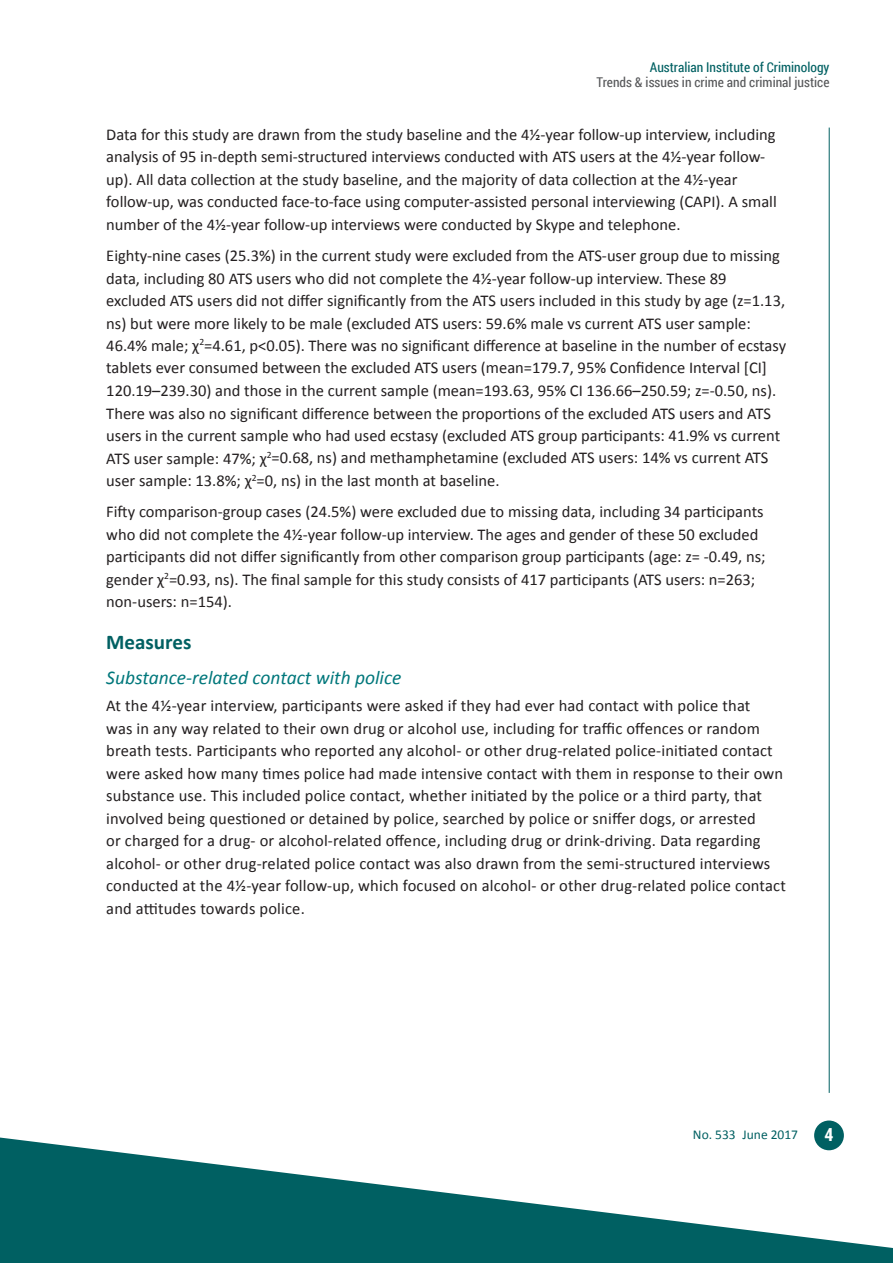
<style>
.page{position:relative;width:893px;height:1263px;background:#fff}
.page>*{position:absolute;margin:0;border:0;box-sizing:border-box;transform-origin:0 0}
.t1{font:700 21px "Calibri";color:#006062}
.t2{font:italic 19.5px "Calibri";color:#00777b}
.t3{font:700 18px "Roboto Condensed";color:#fff}
.t4{font:16.5px/22.5px "Calibri";color:#231f20}
.t5{font:13.5px "Roboto Condensed";color:#57585a}
.t6{font:13.5px "Roboto Condensed";color:#006062}
.t7{font:13.5px "Calibri";color:#006062}
</style>
<div class="page">
<hr style="left:829px;top:128px;width:1px;height:965px;background:#006062">
<div style="left:814px;top:1120px;width:30px;height:30px;background:#006062;border-radius:50%"></div>
<svg style="left:0;top:1137px;width:893px;height:126px;fill:#006062"></svg>
<p class="t6" style="left:650px;top:58px;width:181px">Australian Institute of Criminology</p>
<p class="t5" style="left:597px;top:73px;width:234px">Trends &amp; issues in crime and criminal justice</p>
<p class="t4" style="left:106px;top:123px;width:672px">Data for this study are drawn from the study baseline and the 4½-year follow-up interview, including analysis of 95 in-depth semi-structured interviews conducted with ATS users at the 4½-year follow&shy;up). All data collection at the study baseline, and the majority of data collection at the 4½-year follow-up, was conducted face-to-face using computer-assisted personal interviewing (CAPI). A small number of the 4½-year follow-up interviews were conducted by Skype and telephone.</p>
<p class="t4" style="left:106px;top:244px;width:681px">Eighty-nine cases (25.3%) in the current study were excluded from the ATS-user group due to missing data, including 80 ATS users who did not complete the 4½-year follow-up interview. These 89 excluded ATS users did not differ significantly from the ATS users included in this study by age (z=1.13, ns) but were more likely to be male (excluded ATS users: 59.6% male vs current ATS user sample:<br>46.4% male; χ<sup>2</sup>=4.61, p&lt;0.05). There was no significant difference at baseline in the number of ecstasy tablets ever consumed between the excluded ATS users (mean=179.7, 95% Confidence Interval [CI] 120.19–239.30) and those in the current sample (mean=193.63, 95% CI 136.66–250.59; z=-0.50, ns).<br>There was also no significant difference between the proportions of the excluded ATS users and ATS users in the current sample who had used ecstasy (excluded ATS group participants: 41.9% vs current ATS user sample: 47%; χ<sup>2</sup>=0.68, ns) and methamphetamine (excluded ATS users: 14% vs current ATS user sample: 13.8%; χ<sup>2</sup>=0, ns) in the last month at baseline.</p>
<p class="t4" style="left:106px;top:500px;width:661px">Fifty comparison-group cases (24.5%) were excluded due to missing data, including 34 participants who did not complete the 4½-year follow-up interview. The ages and gender of these 50 excluded participants did not differ significantly from other comparison group participants (age: z= -0.49, ns; gender χ<sup>2</sup>=0.93, ns). The final sample for this study consists of 417 participants (ATS users: n=263; non-users: n=154).</p>
<p class="t1" style="left:106px;top:627px;width:87px">Measures</p>
<p class="t2" style="left:106px;top:664px;width:297px">Substance-related contact with police</p>
<p class="t4" style="left:106px;top:694px;width:681px">At the 4½-year interview, participants were asked if they had ever had contact with police that<br>was in any way related to their own drug or alcohol use, including for traffic offences or random breath tests. Participants who reported any alcohol- or other drug-related police-initiated contact were asked how many times police had made intensive contact with them in response to their own substance use. This included police contact, whether initiated by the police or a third party, that involved being questioned or detained by police, searched by police or sniffer dogs, or arrested<br>or charged for a drug- or alcohol-related offence, including drug or drink-driving. Data regarding alcohol- or other drug-related police contact was also drawn from the semi-structured interviews conducted at the 4½-year follow-up, which focused on alcohol- or other drug-related police contact and attitudes towards police.</p>
<p class="t7" style="left:693px;top:1125px;width:107px">No. 533 June 2017</p>
<p class="t3" style="left:824px;top:1122px;width:10px">4</p>
</div>
